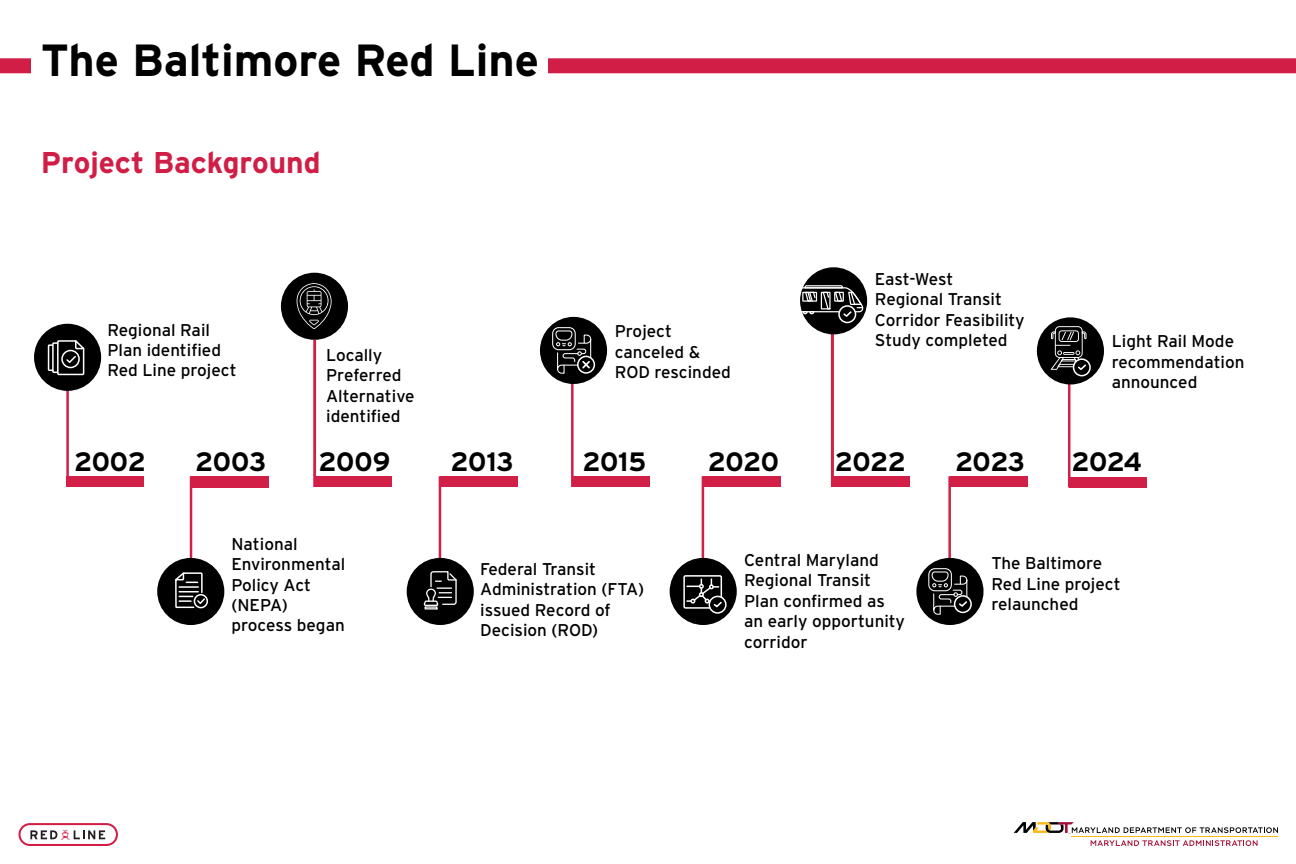
<style>
.page{position:relative;width:1296px;height:864px;background:#fff}
.page>*{position:absolute;margin:0;border:0;box-sizing:border-box;transform-origin:0 0}
.t1{font:700 45px "Interstate";color:#000}
.t2{font:700 30px "Interstate";color:#d11e47}
.t3{font:700 26.55px "Interstate";letter-spacing:-.02em;color:#000}
.t4{font:17.05px/20.4px "Interstate";color:#000}
</style>
<div class="page">
<div style="left:19px;top:823px;width:99px;height:23px;border:2px solid #d21e46;border-radius:10px"></div>
<svg style="left:30px;top:830px;width:75px;height:9px"></svg>
<svg style="left:1091px;top:840px;width:167px;height:6px"></svg>
<svg style="left:1014px;top:822px;width:264px;height:12px"></svg>
<hr style="left:1072px;top:836px;width:206px;height:1px;background:#fdb913">
<div style="left:0;top:58px;width:1296px;height:15px;background:#d11e47"></div>
<div style="left:32px;top:40px;width:516px;height:36px;background:#fff"></div>
<hr style="left:66px;top:372px;width:3px;height:115px;background:#d11f48">
<div style="left:34px;top:324px;width:67px;height:67px;background:#000;border-radius:50%"></div>
<div style="left:66px;top:476px;width:78px;height:11px;background:#d11f48"></div>
<svg style="left:47px;top:340px;width:38px;height:36px"></svg>
<div style="left:191px;top:476px;width:78px;height:12px;background:#d11f48"></div>
<hr style="left:190px;top:476px;width:2px;height:115px;background:#d11f48">
<div style="left:157px;top:558px;width:67px;height:67px;background:#000;border-radius:50%"></div>
<svg style="left:175px;top:572px;width:31px;height:37px"></svg>
<div style="left:194px;top:594px;width:14px;height:14px;border:2px solid #fff;border-radius:50%"></div>
<div style="left:440px;top:476px;width:78px;height:11px;background:#d11f48"></div>
<hr style="left:439px;top:476px;width:2px;height:115px;background:#d11f48">
<div style="left:407px;top:558px;width:67px;height:67px;background:#000;border-radius:50%"></div>
<svg style="left:424px;top:571px;width:33px;height:39px"></svg>
<div style="left:832px;top:476px;width:78px;height:11px;background:#d11f48"></div>
<hr style="left:831px;top:322px;width:3px;height:165px;background:#d11f48">
<div style="left:800px;top:267px;width:67px;height:67px;background:#000;border-radius:50%"></div>
<div style="left:838px;top:305px;width:18px;height:18px;border:2px solid #fff;border-radius:50%"></div>
<svg style="left:800px;top:285px;width:63px;height:32px"></svg>
<div style="left:703px;top:476px;width:78px;height:11px;background:#d11f48"></div>
<hr style="left:702px;top:476px;width:2px;height:115px;background:#d11f48">
<div style="left:670px;top:558px;width:67px;height:67px;background:#000;border-radius:50%"></div>
<div style="left:683px;top:575px;width:39px;height:34px;border:2px solid #fff"></div>
<svg style="left:709px;top:596px;width:17px;height:17px"></svg>
<div style="left:709px;top:596px;width:18px;height:18px;border:2px solid #fff;border-radius:50%"></div>
<svg style="left:687px;top:579px;width:35px;height:28px"></svg>
<div style="left:314px;top:476px;width:78px;height:11px;background:#d11f48"></div>
<hr style="left:313px;top:340px;width:3px;height:147px;background:#d11f48">
<div style="left:281px;top:273px;width:67px;height:67px;background:#000;border-radius:50%"></div>
<svg style="left:297px;top:283px;width:35px;height:46px"></svg>
<div style="left:572px;top:476px;width:78px;height:11px;background:#d11f48"></div>
<hr style="left:571px;top:372px;width:3px;height:115px;background:#d11f48">
<div style="left:540px;top:317px;width:67px;height:67px;background:#000;border-radius:50%"></div>
<div style="left:552px;top:327px;width:24px;height:23px;border:1px solid #fff;border-radius:6px"></div>
<div style="left:577px;top:356px;width:18px;height:18px;border:2px solid #fff;border-radius:50%"></div>
<svg style="left:555px;top:330px;width:37px;height:44px"></svg>
<div style="left:1069px;top:477px;width:78px;height:11px;background:#d11f48"></div>
<hr style="left:1068px;top:372px;width:2px;height:116px;background:#d11f48">
<div style="left:1037px;top:317px;width:67px;height:67px;background:#000;border-radius:50%"></div>
<div style="left:1073px;top:358px;width:18px;height:18px;border:2px solid #fff;border-radius:50%"></div>
<svg style="left:1051px;top:326px;width:36px;height:44px"></svg>
<div style="left:950px;top:476px;width:78px;height:11px;background:#d11f48"></div>
<hr style="left:948px;top:476px;width:3px;height:115px;background:#d11f48">
<div style="left:916px;top:558px;width:68px;height:67px;background:#000;border-radius:50%"></div>
<div style="left:928px;top:568px;width:24px;height:23px;border:1px solid #fff;border-radius:6px"></div>
<div style="left:954px;top:595px;width:18px;height:18px;border:2px solid #fff;border-radius:50%"></div>
<svg style="left:931px;top:571px;width:37px;height:44px"></svg>
<h1 class="t1" style="left:41px;top:36px;width:500px">The Baltimore Red Line</h1>
<h2 class="t2" style="left:41px;top:146px;width:281px">Project Background</h2>
<p class="t4" style="left:107px;top:319px;width:131px">Regional Rail<br>Plan identified<br>Red Line project</p>
<p class="t4" style="left:326px;top:344px;width:90px">Locally<br>Preferred<br>Alternative identified</p>
<h3 class="t3" style="left:74px;top:447px;width:73px">2002</h3>
<h3 class="t3" style="left:195px;top:446px;width:72px">2003</h3>
<h3 class="t3" style="left:319px;top:447px;width:73px">2009</h3>
<p class="t4" style="left:231px;top:533px;width:115px">National<br>Environmental<br>Policy Act (NEPA) process began</p>
<h3 class="t3" style="left:450px;top:447px;width:65px">2013</h3>
<p class="t4" style="left:615px;top:321px;width:118px">Project canceled &amp;<br>ROD rescinded</p>
<h3 class="t3" style="left:582px;top:446px;width:65px">2015</h3>
<h3 class="t3" style="left:708px;top:446px;width:73px">2020</h3>
<p class="t4" style="left:875px;top:269px;width:151px">East-West<br>Regional Transit<br>Corridor Feasibility<br>Study completed</p>
<h3 class="t3" style="left:835px;top:446px;width:73px">2022</h3>
<h3 class="t3" style="left:955px;top:446px;width:71px">2023</h3>
<p class="t4" style="left:1112px;top:331px;width:134px">Light Rail Mode recommendation announced</p>
<h3 class="t3" style="left:1072px;top:447px;width:72px">2024</h3>
<p class="t4" style="left:480px;top:559px;width:165px">Federal Transit<br>Administration (FTA) issued Record of<br>Decision (ROD)</p>
<p class="t4" style="left:744px;top:550px;width:162px">Central Maryland<br>Regional Transit<br>Plan confirmed as an early opportunity corridor</p>
<p class="t4" style="left:991px;top:553px;width:131px">The Baltimore<br>Red Line project relaunched</p>
</div>
